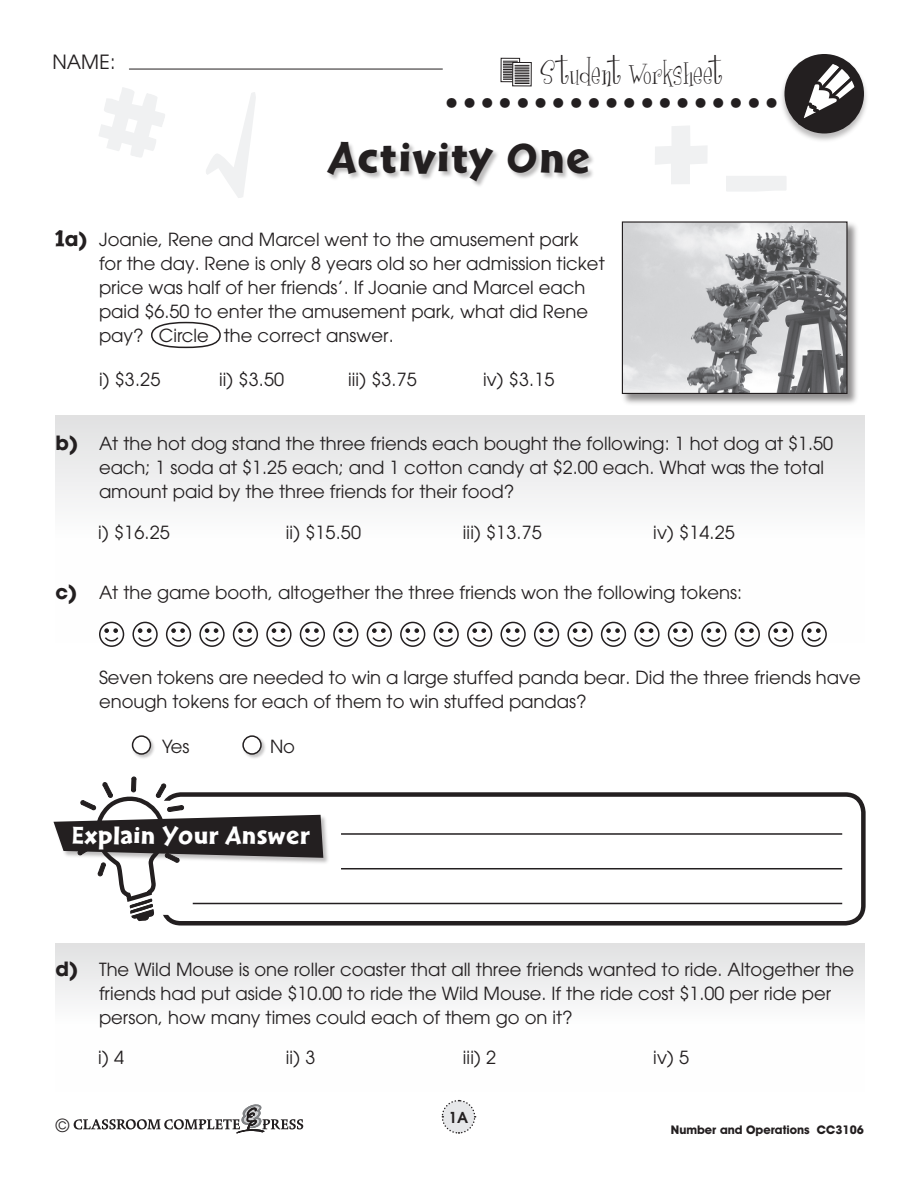
<style>
.page{position:relative;width:918px;height:1188px;background:#fff}
.page>*{position:absolute;margin:0;border:0;box-sizing:border-box;transform-origin:0 0}
.t1{font:46.5px "Cal Sans Heavy KB";letter-spacing:.045em;color:#231f20}
.t2{font:700 42px "Futura";color:#231f20}
.t3{font:31.5px "Girlsare Weird";letter-spacing:.01em;color:#231f20}
.t4{font:26.1px "Cal Sans Heavy KB";letter-spacing:.02em;color:#fff}
.t5{font:19.5px "Avant Garde";color:#231f20}
.t6{font:18px/24px "Avant Garde";color:#231f20}
.t7{font:600 15px "Avant Garde";color:#231f20}
.t8{font:700 12px "Avant Garde IT Cby BT";color:#231f20}
.s1{font-family:"Cal Sans Heavy KB";font-size:24px}
.s2{font-weight:700;font-size:19.5px}
</style>
<div class="page">
<hr style="left:129px;top:69px;width:313px;height:1px;background:#231f20">
<div style="left:779px;top:52px;width:90px;height:91px;background:#231f20;opacity:.3"></div>
<div style="left:784px;top:54px;width:80px;height:80px;background:#231f20;border-radius:50%"></div>
<svg style="left:797px;top:54px;width:67px;height:71px"></svg>
<svg style="left:503px;top:60px;width:15px;height:1px"></svg>
<div style="left:501px;top:58px;width:19px;height:24px;border:1px solid #231f20"></div>
<div style="left:512px;top:62px;width:20px;height:24px;border:1px solid #231f20"></div>
<svg style="left:503px;top:61px;width:27px;height:23px"></svg>
<svg style="left:441px;top:1099px;width:35px;height:35px"></svg>
<svg style="left:74px;top:1104px;width:229px;height:29px"></svg>
<div style="left:56px;top:944px;width:808px;height:148px;background:linear-gradient(to bottom,#e6e6e7,#fff)"></div>
<div style="left:56px;top:416px;width:808px;height:226px;background:linear-gradient(to bottom,#e8e8e9,#fff)"></div>
<div style="left:151px;top:322px;width:70px;height:26px;border:2px solid #231f20;border-radius:50%"></div>
<div style="left:327px;top:141px;width:269px;height:47px;background:#231f20;opacity:.3"></div>
<div style="left:621px;top:220px;width:239px;height:186px;background:#231f20;opacity:.5"></div>
<img style="left:624px;top:223px;width:222px;height:169px">
<div style="left:622px;top:221px;width:226px;height:173px;border:1px solid #231f20"></div>
<svg style="left:99px;top:87px;width:66px;height:70px"></svg>
<svg style="left:655px;top:126px;width:52px;height:58px"></svg>
<svg style="left:726px;top:176px;width:60px;height:15px"></svg>
<svg style="left:206px;top:92px;width:50px;height:106px"></svg>
<div style="left:99px;top:622px;width:25px;height:25px;border:2px solid #231f20;border-radius:50%"></div>
<svg style="left:104px;top:628px;width:15px;height:14px"></svg>
<div style="left:132px;top:622px;width:26px;height:25px;border:2px solid #231f20;border-radius:50%"></div>
<svg style="left:137px;top:628px;width:16px;height:14px"></svg>
<div style="left:166px;top:622px;width:25px;height:25px;border:2px solid #231f20;border-radius:50%"></div>
<svg style="left:171px;top:628px;width:15px;height:14px"></svg>
<div style="left:199px;top:622px;width:26px;height:25px;border:2px solid #231f20;border-radius:50%"></div>
<svg style="left:204px;top:628px;width:16px;height:14px"></svg>
<div style="left:233px;top:622px;width:25px;height:25px;border:2px solid #231f20;border-radius:50%"></div>
<svg style="left:238px;top:628px;width:15px;height:14px"></svg>
<div style="left:266px;top:622px;width:26px;height:25px;border:2px solid #231f20;border-radius:50%"></div>
<svg style="left:271px;top:628px;width:16px;height:14px"></svg>
<div style="left:300px;top:622px;width:25px;height:25px;border:2px solid #231f20;border-radius:50%"></div>
<svg style="left:305px;top:628px;width:15px;height:14px"></svg>
<div style="left:333px;top:622px;width:25px;height:25px;border:2px solid #231f20;border-radius:50%"></div>
<svg style="left:338px;top:628px;width:15px;height:14px"></svg>
<div style="left:367px;top:622px;width:25px;height:25px;border:2px solid #231f20;border-radius:50%"></div>
<svg style="left:372px;top:628px;width:15px;height:14px"></svg>
<div style="left:400px;top:622px;width:25px;height:25px;border:2px solid #231f20;border-radius:50%"></div>
<svg style="left:405px;top:628px;width:15px;height:14px"></svg>
<div style="left:434px;top:622px;width:25px;height:25px;border:2px solid #231f20;border-radius:50%"></div>
<svg style="left:439px;top:628px;width:15px;height:14px"></svg>
<div style="left:467px;top:622px;width:25px;height:25px;border:2px solid #231f20;border-radius:50%"></div>
<svg style="left:472px;top:628px;width:15px;height:14px"></svg>
<div style="left:500px;top:622px;width:26px;height:25px;border:2px solid #231f20;border-radius:50%"></div>
<svg style="left:505px;top:628px;width:16px;height:14px"></svg>
<div style="left:534px;top:622px;width:25px;height:25px;border:2px solid #231f20;border-radius:50%"></div>
<svg style="left:539px;top:628px;width:15px;height:14px"></svg>
<div style="left:567px;top:622px;width:26px;height:25px;border:2px solid #231f20;border-radius:50%"></div>
<svg style="left:572px;top:628px;width:16px;height:14px"></svg>
<div style="left:601px;top:622px;width:25px;height:25px;border:2px solid #231f20;border-radius:50%"></div>
<svg style="left:606px;top:628px;width:15px;height:14px"></svg>
<div style="left:634px;top:622px;width:26px;height:25px;border:2px solid #231f20;border-radius:50%"></div>
<svg style="left:639px;top:628px;width:16px;height:14px"></svg>
<div style="left:668px;top:622px;width:25px;height:25px;border:2px solid #231f20;border-radius:50%"></div>
<svg style="left:673px;top:628px;width:15px;height:14px"></svg>
<div style="left:701px;top:622px;width:26px;height:25px;border:2px solid #231f20;border-radius:50%"></div>
<svg style="left:706px;top:628px;width:15px;height:14px"></svg>
<div style="left:735px;top:622px;width:25px;height:25px;border:2px solid #231f20;border-radius:50%"></div>
<svg style="left:740px;top:628px;width:15px;height:14px"></svg>
<div style="left:768px;top:622px;width:25px;height:25px;border:2px solid #231f20;border-radius:50%"></div>
<svg style="left:773px;top:628px;width:15px;height:14px"></svg>
<div style="left:802px;top:622px;width:25px;height:25px;border:2px solid #231f20;border-radius:50%"></div>
<svg style="left:807px;top:628px;width:15px;height:14px"></svg>
<div style="left:131px;top:734px;width:26px;height:26px;background:#231f20;opacity:.25"></div>
<div style="left:133px;top:736px;width:17px;height:18px;background:#fff;border-radius:50%"></div>
<div style="left:132px;top:735px;width:19px;height:20px;border:2px solid #231f20;border-radius:50%"></div>
<div style="left:241px;top:734px;width:26px;height:26px;background:#231f20;opacity:.25"></div>
<div style="left:243px;top:736px;width:18px;height:18px;background:#fff;border-radius:50%"></div>
<div style="left:242px;top:735px;width:20px;height:20px;border:2px solid #231f20;border-radius:50%"></div>
<div style="left:161px;top:792px;width:705px;height:134px;border:4px solid #231f20;border-radius:18px"></div>
<div style="left:53px;top:814px;width:278px;height:51px;background:#231f20;opacity:.3"></div>
<svg style="left:53px;top:776px;width:270px;height:148px"></svg>
<hr style="left:193px;top:903px;width:649px;height:1px;background:#231f20">
<hr style="left:341px;top:868px;width:501px;height:1px;background:#231f20">
<hr style="left:341px;top:833px;width:501px;height:2px;background:#231f20">
<p class="t5" style="left:52px;top:50px;width:65px">NAME:</p>
<h3 class="t3" style="left:540px;top:54px;width:184px">Student Worksheet</h3>
<h2 class="t2" style="left:445px;top:64px;width:336px">...................</h2>
<h1 class="t1" style="left:328px;top:131px;width:263px">Activity One</h1>
<p class="t6" style="left:99px;top:227px;width:507px;text-indent:-44px"><span class="s1">1</span><span class="s2">a)</span> Joanie, Rene and Marcel went to the amusement park for the day. Rene is only 8 years old so her admission ticket price was half of her friends’. If Joanie and Marcel each paid $6.50 to enter the amusement park, what did Rene pay? Circle the correct answer.</p>
<p class="t6" style="left:99px;top:367px;width:63px">i) $3.25</p>
<p class="t6" style="left:219px;top:367px;width:67px">ii) $3.50</p>
<p class="t6" style="left:348px;top:367px;width:70px">iii) $3.75</p>
<p class="t6" style="left:483px;top:367px;width:73px">iv) $3.15</p>
<p class="t6" style="left:99px;top:432px;width:736px;text-indent:-44px"><span class="s2">b)</span> At the hot dog stand the three friends each bought the following: 1 hot dog at $1.50 each; 1 soda at $1.25 each; and 1 cotton candy at $2.00 each. What was the total amount paid by the three friends for their food?</p>
<p class="t6" style="left:98px;top:521px;width:73px">i) $16.25</p>
<p class="t6" style="left:286px;top:521px;width:77px">ii) $15.50</p>
<p class="t6" style="left:463px;top:521px;width:81px">iii) $13.75</p>
<p class="t6" style="left:653px;top:521px;width:83px">iv) $14.25</p>
<p class="t6" style="left:56px;top:581px;width:688px"><span class="s2">c)</span> At the game booth, altogether the three friends won the following tokens:</p>
<p class="t6" style="left:99px;top:665px;width:763px">Seven tokens are needed to win a large stuffed panda bear. Did the three friends have enough tokens for each of them to win stuffed pandas?</p>
<p class="t6" style="left:162px;top:735px;width:29px">Yes</p>
<p class="t6" style="left:270px;top:735px;width:27px">No</p>
<h3 class="t4" style="left:72px;top:821px;width:240px">Explain Your Answer</h3>
<p class="t6" style="left:99px;top:957px;width:757px;text-indent:-44px"><span class="s2">d)</span> The Wild Mouse is one roller coaster that all three friends wanted to ride. Altogether the friends had put aside $10.00 to ride the Wild Mouse. If the ride cost $1.00 per ride per person, how many times could each of them go on it?</p>
<p class="t6" style="left:98px;top:1046px;width:27px">i) 4</p>
<p class="t6" style="left:286px;top:1046px;width:31px">ii) 3</p>
<p class="t6" style="left:463px;top:1046px;width:35px">iii) 2</p>
<p class="t6" style="left:653px;top:1046px;width:37px">iv) 5</p>
<p class="t7" style="left:449px;top:1107px;width:21px">1A</p>
<p class="t6" style="left:56px;top:1113px;width:15px">©</p>
<p class="t8" style="left:671px;top:1122px;width:195px">Number and Operations CC3106</p>
</div>
